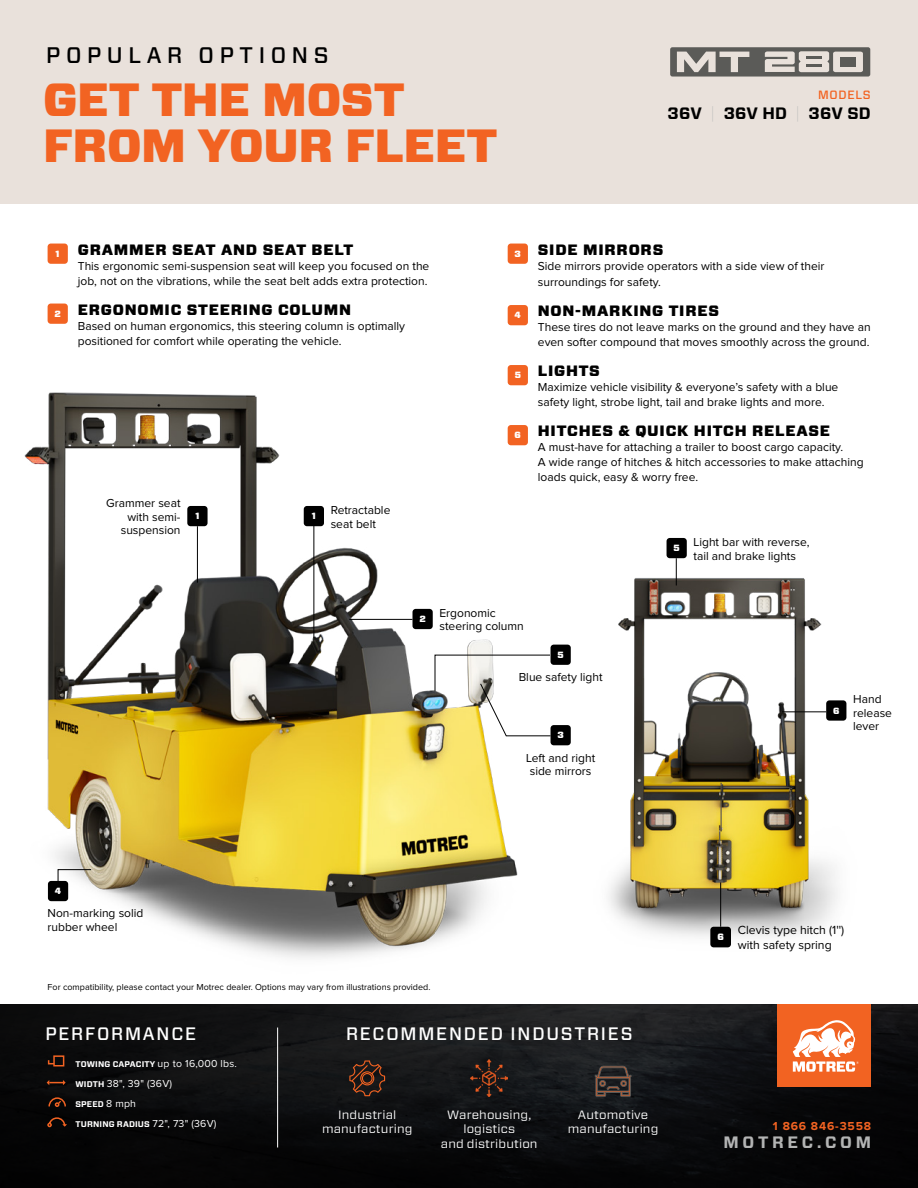
<style>
.page{position:relative;width:918px;height:1188px;background:#fff}
.page>*{position:absolute;margin:0;border:0;box-sizing:border-box;transform-origin:0 0}
.t1{font:900 46.5px/46.5px "Forza";letter-spacing:-.01em;color:#f26322}
.t2{font:500 22.5px "Forza";letter-spacing:.25em;color:#000}
.t3{font:500 18px "Forza";letter-spacing:.1em;color:#fff}
.t4{font:700 16.5px "Forza";letter-spacing:.01em;color:#000}
.t5{font:700 16.5px "Forza";letter-spacing:.225em;color:#b3b4b4}
.t6{font:900 15px "Forza";letter-spacing:.05em;color:#000}
.t7{font:12.3px/15.3px "Proxima Nova";color:#000}
.t8{font:12px/13.5px "Proxima Nova";color:#000}
.t9{font:12px/14.4px "Forza";letter-spacing:.01em;color:#fff;text-align:center;scale:1.07 1}
.t10{font:700 12px "Proxima Nova";letter-spacing:.07em;color:#f26322}
.t11{font:500 12px "Forza";letter-spacing:.06em;color:#f26322}
.t12{font:10.5px "Proxima Nova";letter-spacing:.02em;color:#fff}
.t13{font:900 9.15px "Forza";color:#fff}
.t14{font:9px "Proxima Nova";color:#000}
.t15{font:900 9px "Forza";color:#fff}
.t16{font:700 8.25px "Forza";letter-spacing:.02em;color:#fff}
.s1{font-weight:100;color:#b3b4b4}
.s2{font-family:"Proxima Nova";font-weight:400;font-size:10.5px}
.s3{font-family:"Forza";font-weight:700;font-size:8.25px}
</style>
<div class="page">
<img style="left:0;top:303px;width:788px;height:702px">
<img style="left:405px;top:531px;width:442px;height:472px">
<div style="left:0;top:0;width:918px;height:203px;background:#e9e1db"></div>
<img style="left:0;top:1005px;width:918px;height:183px">
<div style="left:551px;top:645px;width:20px;height:20px;background:#000;border-radius:3px"></div>
<div style="left:551px;top:725px;width:20px;height:20px;background:#000;border-radius:3px"></div>
<div style="left:826px;top:700px;width:20px;height:21px;background:#000;border-radius:3px"></div>
<div style="left:413px;top:609px;width:20px;height:20px;background:#000;border-radius:3px"></div>
<div style="left:304px;top:506px;width:20px;height:20px;background:#000;border-radius:3px"></div>
<div style="left:667px;top:538px;width:20px;height:20px;background:#000;border-radius:3px"></div>
<div style="left:187px;top:506px;width:21px;height:20px;background:#000;border-radius:3px"></div>
<svg style="left:349px;top:1060px;width:36px;height:36px"></svg>
<img style="left:471px;top:1060px;width:37px;height:37px">
<hr style="left:277px;top:1028px;width:1px;height:120px;background:#fff">
<div style="left:53px;top:1055px;width:11px;height:11px;border:2px solid #f26322"></div>
<svg style="left:47px;top:1059px;width:9px;height:6px"></svg>
<svg style="left:47px;top:1080px;width:19px;height:5px"></svg>
<svg style="left:48px;top:1097px;width:19px;height:11px"></svg>
<svg style="left:47px;top:1117px;width:20px;height:11px"></svg>
<div style="left:777px;top:1005px;width:94px;height:82px;background:#f26322"></div>
<svg style="left:793px;top:1020px;width:66px;height:52px"></svg>
<div style="left:48px;top:244px;width:20px;height:20px;background:#f26322;border-radius:3px"></div>
<div style="left:48px;top:304px;width:20px;height:20px;background:#f26322;border-radius:3px"></div>
<div style="left:508px;top:244px;width:20px;height:20px;background:#f26322;border-radius:3px"></div>
<div style="left:508px;top:305px;width:20px;height:20px;background:#f26322;border-radius:3px"></div>
<div style="left:508px;top:365px;width:20px;height:20px;background:#f26322;border-radius:3px"></div>
<div style="left:508px;top:425px;width:20px;height:20px;background:#f26322;border-radius:3px"></div>
<svg style="left:670px;top:47px;width:200px;height:30px"></svg>
<div style="left:840px;top:57px;width:16px;height:10px;background:#5b5b58"></div>
<svg style="left:595px;top:1066px;width:36px;height:30px"></svg>
<div style="left:48px;top:881px;width:20px;height:20px;background:#000;border-radius:3px"></div>
<svg style="left:57px;top:869px;width:35px;height:14px"></svg>
<div style="left:710px;top:927px;width:21px;height:20px;background:#000;border-radius:3px"></div>
<hr style="left:720px;top:882px;width:1px;height:45px;background:#000">
<hr style="left:782px;top:711px;width:44px;height:1px;background:#000">
<hr style="left:349px;top:619px;width:64px;height:1px;background:#000">
<hr style="left:197px;top:526px;width:1px;height:57px;background:#000">
<hr style="left:314px;top:521px;width:1px;height:117px;background:#000">
<svg style="left:676px;top:558px;width:1px;height:27px"></svg>
<svg style="left:434px;top:654px;width:117px;height:83px"></svg>
<h2 class="t2" style="left:46px;top:40px;width:284px">POPULAR OPTIONS</h2>
<h1 class="t1" style="left:43px;top:77px;width:456px">GET THE MOST<br>FROM YOUR FLEET</h1>
<p class="t11" style="left:818px;top:87px;width:54px">MODELS</p>
<h3 class="t4" style="left:668px;top:102px;width:205px">36V <span class="s1">|</span> 36V HD <span class="s1">|</span> 36V SD</h3>
<p class="t6" style="left:56px;top:239px;width:299px"><sub>1</sub> GRAMMER SEAT AND SEAT BELT</p>
<p class="t8" style="left:78px;top:259px;width:353px;line-height:15px">This ergonomic semi-suspension seat will keep you focused on the job, not on the vibrations, while the seat belt adds extra protection.</p>
<p class="t6" style="left:55px;top:299px;width:298px"><sub>2</sub> ERGONOMIC STEERING COLUMN</p>
<p class="t8" style="left:78px;top:319px;width:329px;line-height:15px">Based on human ergonomics, this steering column is optimally positioned for comfort while operating the vehicle.</p>
<p class="t8" style="left:106px;top:497px;width:76px;text-align:right">Grammer seat with semi&shy;suspension</p>
<p class="t15" style="left:195px;top:510px;width:6px">1</p>
<p class="t15" style="left:312px;top:510px;width:6px">1</p>
<p class="t8" style="left:331px;top:504px;width:61px">Retractable seat belt</p>
<p class="t6" style="left:515px;top:239px;width:150px"><sub>3</sub> SIDE MIRRORS</p>
<p class="t8" style="left:538px;top:258px;width:288px;line-height:16.5px">Side mirrors provide operators with a side view of their surroundings for safety.</p>
<p class="t6" style="left:515px;top:301px;width:206px"><sub>4</sub> NON-MARKING TIRES</p>
<p class="t8" style="left:538px;top:320px;width:334px;line-height:15px">These tires do not leave marks on the ground and they have an even softer compound that moves smoothly across the ground.</p>
<p class="t6" style="left:515px;top:361px;width:87px"><sub>5</sub> LIGHTS</p>
<p class="t8" style="left:538px;top:380px;width:302px;line-height:15px">Maximize vehicle visibility &amp; everyone’s safety with a blue safety light, strobe light, tail and brake lights and more.</p>
<p class="t6" style="left:515px;top:421px;width:317px"><sub>6</sub> HITCHES &amp; QUICK HITCH RELEASE</p>
<p class="t8" style="left:538px;top:440px;width:327px;line-height:15px">A must-have for attaching a trailer to boost cargo capacity.<br>A wide range of hitches &amp; hitch accessories to make attaching loads quick, easy &amp; worry free.</p>
<p class="t15" style="left:674px;top:542px;width:8px">5</p>
<p class="t8" style="left:694px;top:536px;width:118px">Light bar with reverse, tail and brake lights</p>
<p class="t15" style="left:419px;top:613px;width:8px">2</p>
<p class="t8" style="left:439px;top:607px;width:86px">Ergonomic steering column</p>
<p class="t15" style="left:558px;top:649px;width:8px">5</p>
<p class="t8" style="left:519px;top:671px;width:85px">Blue safety light</p>
<p class="t15" style="left:557px;top:729px;width:8px">3</p>
<p class="t8" style="left:526px;top:751px;width:71px;text-align:center">Left and right side mirrors</p>
<p class="t15" style="left:833px;top:704px;width:8px">6</p>
<p class="t8" style="left:853px;top:693px;width:40px">Hand release lever</p>
<p class="t15" style="left:55px;top:885px;width:8px">4</p>
<p class="t8" style="left:48px;top:907px;width:97px">Non-marking solid rubber wheel</p>
<p class="t14" style="left:48px;top:983px;width:384px">For compatibility, please contact your Motrec dealer. Options may vary from illustrations provided.</p>
<p class="t13" style="left:717px;top:931px;width:8px">6</p>
<p class="t7" style="left:738px;top:923px;width:108px">Clevis type hitch (1'') with safety spring</p>
<h3 class="t3" style="left:45px;top:1022px;width:152px">PERFORMANCE</h3>
<p class="t16" style="left:75px;top:1058px;width:163px">TOWING CAPACITY <span class="s2">up to 16,000 lbs.</span></p>
<p class="t12" style="left:75px;top:1078px;width:98px"><span class="s3">WIDTH</span> 38", 39" (36V)</p>
<p class="t16" style="left:75px;top:1099px;width:62px">SPEED <span class="s2">8 mph</span></p>
<p class="t16" style="left:75px;top:1119px;width:143px">TURNING RADIUS <span class="s2">72", 73" (36V)</span></p>
<h3 class="t3" style="left:346px;top:1022px;width:288px">RECOMMENDED INDUSTRIES</h3>
<p class="t9" style="left:322px;top:1107px;width:86px">Industrial manufacturing</p>
<p class="t9" style="left:441px;top:1107px;width:92px">Warehousing, logistics<br>and distribution</p>
<p class="t9" style="left:568px;top:1107px;width:86px">Automotive manufacturing</p>
<p class="t10" style="left:773px;top:1120px;width:100px">1 866 846-3558</p>
<h3 class="t5" style="left:723px;top:1131px;width:149px">MOTREC.COM</h3>
</div>
